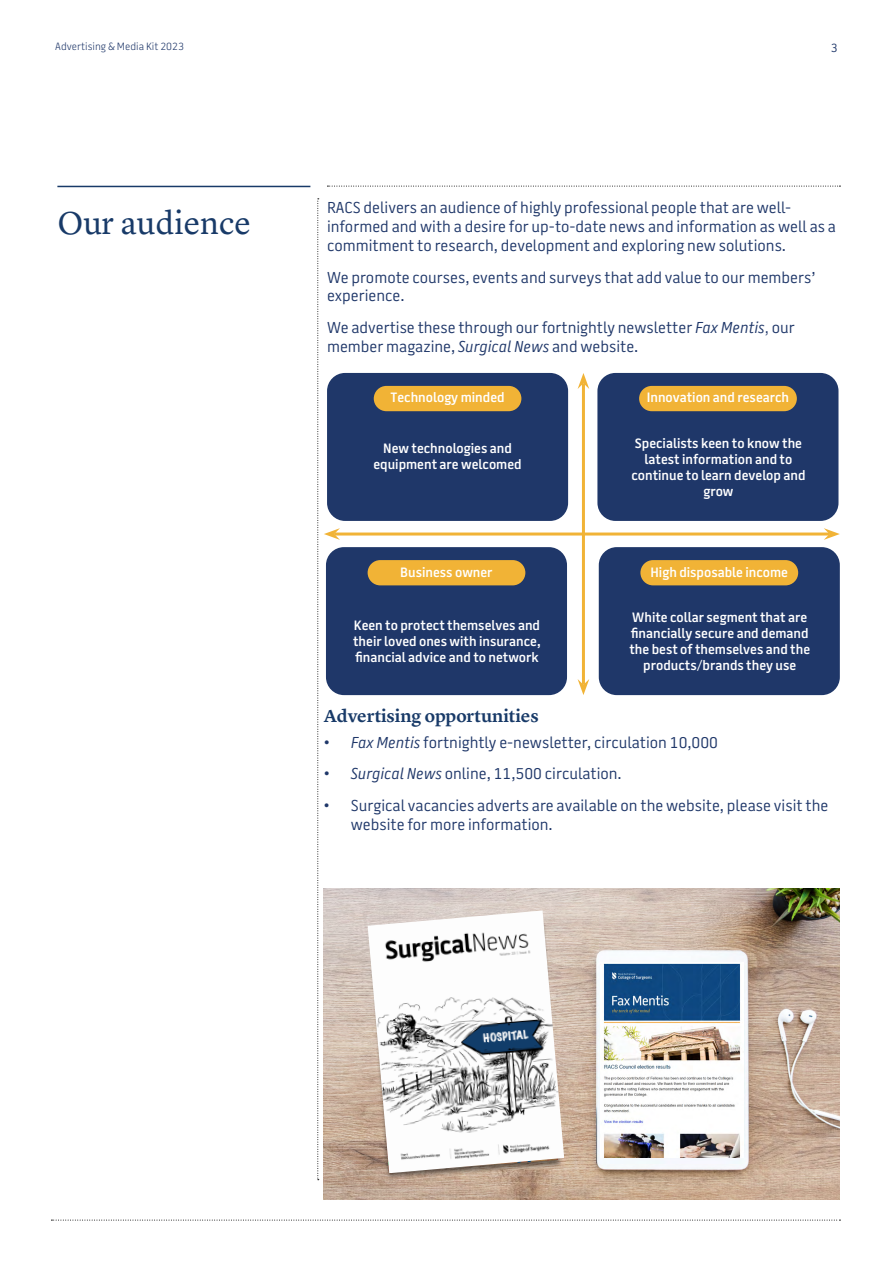
<style>
.page{position:relative;width:893px;height:1263px;background:#fff}
.page>*{position:absolute;margin:0;border:0;box-sizing:border-box;transform-origin:0 0}
.t1{font:33px "Lyon Text";color:#183a68}
.t2{font:600 18px "Lyon Text";color:#183a68}
.t3{font:15.75px/18.9px "Battersea SANS";color:#1f3769}
.t4{font:600 13.5px/16.2px "Battersea SANS";color:#fff;text-align:center}
.t5{font:12px "Battersea SANS";color:#1f3769}
.t6{font:300 10.5px "Battersea SANS";color:#1f3769}
.s1{font-style:italic}
.s2{font-weight:300}
</style>
<div class="page">
<hr style="left:57px;top:186px;width:253px;height:1px;background:#183a68">
<svg style="left:327px;top:186px;width:513px;height:1px"></svg>
<svg style="left:51px;top:1220px;width:789px;height:1px"></svg>
<img style="left:324px;top:889px;width:516px;height:311px">
<img style="left:601px;top:962px;width:142px;height:196px">
<div style="left:368px;top:920px;width:195px;height:260px;background:#000;opacity:.5"></div>
<div style="left:599px;top:547px;width:241px;height:148px;background:#1f3769;border-radius:18px"></div>
<div style="left:326px;top:547px;width:241px;height:148px;background:#1f3769;border-radius:18px"></div>
<div style="left:597px;top:373px;width:241px;height:148px;background:#1f3769;border-radius:18px"></div>
<div style="left:327px;top:373px;width:241px;height:148px;background:#1f3769;border-radius:18px"></div>
<div style="left:640px;top:560px;width:158px;height:25px;background:#f1b336;border-radius:13px"></div>
<div style="left:368px;top:560px;width:157px;height:25px;background:#f1b336;border-radius:13px"></div>
<div style="left:639px;top:386px;width:158px;height:25px;background:#f1b336;border-radius:13px"></div>
<div style="left:374px;top:386px;width:147px;height:25px;background:#f1b336;border-radius:13px"></div>
<hr style="left:582px;top:383px;width:3px;height:302px;background:#f1b336">
<svg style="left:578px;top:373px;width:11px;height:16px"></svg>
<svg style="left:578px;top:679px;width:11px;height:16px"></svg>
<hr style="left:334px;top:532px;width:495px;height:3px;background:#f1b336">
<svg style="left:824px;top:528px;width:16px;height:12px"></svg>
<svg style="left:317px;top:198px;width:23px;height:982px"></svg>
<img style="left:368px;top:910px;width:196px;height:263px">
<p class="t6" style="left:55px;top:40px;width:130px">Advertising &amp; Media Kit 2023</p>
<p class="t5" style="left:831px;top:39px;width:8px">3</p>
<h1 class="t1" style="left:57px;top:198px;width:195px">Our audience</h1>
<p class="t3" style="left:327px;top:198px;width:511px">RACS delivers an audience of highly professional people that are well&shy;informed and with a desire for up-to-date news and information as well as a commitment to research, development and exploring new solutions.</p>
<p class="t3" style="left:327px;top:268px;width:490px">We promote courses, events and surveys that add value to our members’ experience.</p>
<p class="t3" style="left:327px;top:318px;width:469px">We advertise these through our fortnightly newsletter <span class="s1">Fax Mentis</span><span class="s2">,</span> our member magazine, <span class="s1">Surgical News</span> and website.</p>
<p class="t4" style="left:391px;top:390px;width:116px">Technology minded</p>
<p class="t4" style="left:647px;top:390px;width:144px">Innovation and research</p>
<p class="t4" style="left:373px;top:440px;width:150px">New technologies and equipment are welcomed</p>
<p class="t4" style="left:631px;top:435px;width:176px">Specialists keen to know the latest information and to continue to learn develop and grow</p>
<p class="t4" style="left:400px;top:564px;width:94px">Business owner</p>
<p class="t4" style="left:650px;top:564px;width:139px">High disposable income</p>
<p class="t4" style="left:353px;top:617px;width:189px;text-align:justify">Keen to protect themselves and their loved ones with insurance, financial advice and to network</p>
<p class="t4" style="left:629px;top:609px;width:182px">White collar segment that are financially secure and demand the best of themselves and the products/brands they use</p>
<p class="t2" style="left:324px;top:702px;width:216px">Advertising opportunities</p>
<p class="t3" style="left:324px;top:733px;width:396px"><span class="s1">• Fax Mentis</span> fortnightly e-newsletter, circulation 10,000</p>
<p class="t3" style="left:324px;top:764px;width:299px"><span class="s1">• Surgical News</span> online, 11,500 circulation.</p>
<p class="t3" style="left:351px;top:796px;width:479px;text-indent:-27px">• Surgical vacancies adverts are available on the website, please visit the website for more information.</p>
</div>
